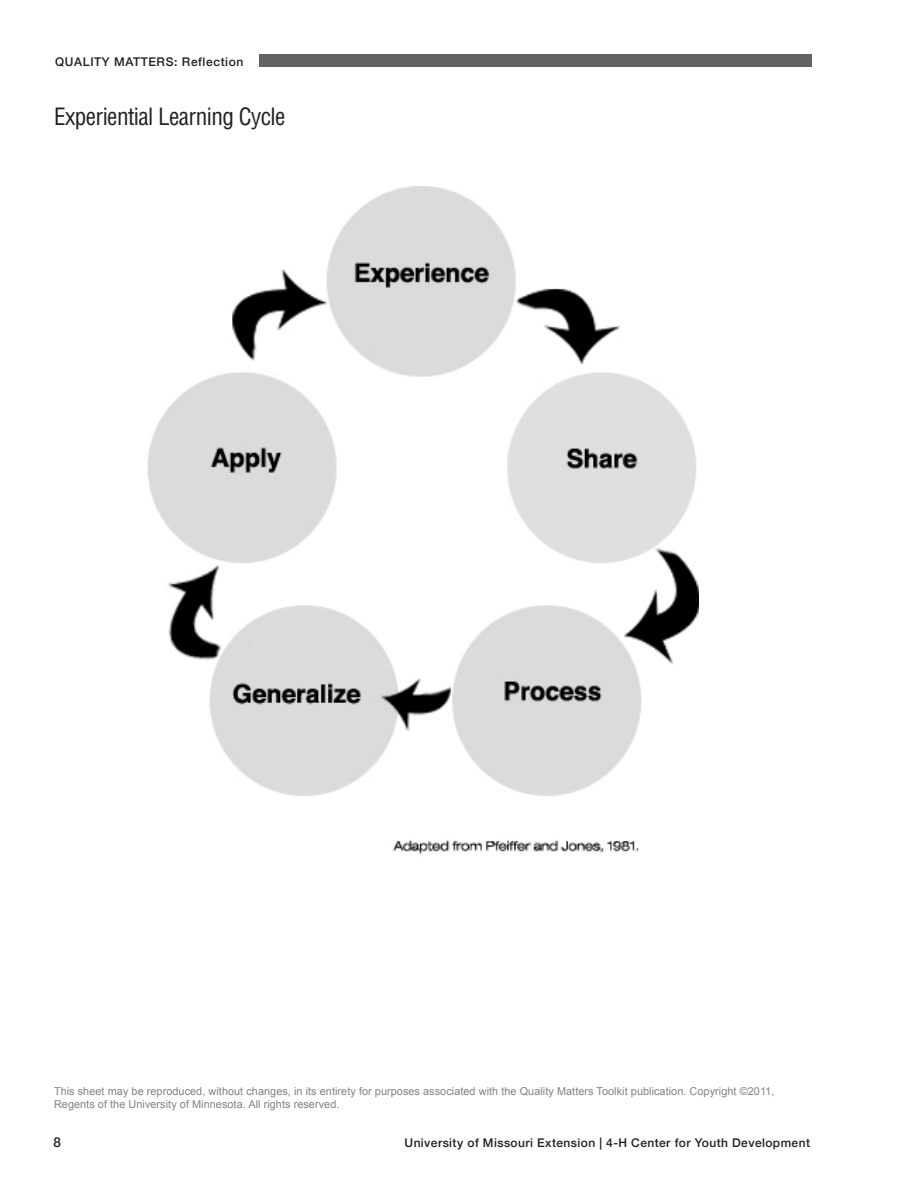
<style>
.page{position:relative;width:918px;height:1188px;background:#fff}
.page>*{position:absolute;margin:0;border:0;box-sizing:border-box;transform-origin:0 0}
.Header_1{font:condensed 23.25px "Helvetica LT Std";letter-spacing:-.025em;color:#231f20}
.t1{font:500 13.5px "Helvetica Neue";color:#231f20}
.t2{font:500 12px "Helvetica Neue";letter-spacing:.035em;color:#231f20}
.YWI_TK__footer_legal{font:10.8px/13px "Arial";letter-spacing:.005em;color:#808285}
</style>
<div class="page">
<div style="left:259px;top:54px;width:552px;height:12px;background:#636366"></div>
<img style="left:147px;top:187px;width:551px;height:667px">
<p class="t2" style="left:55px;top:52px;width:190px">QUALITY MATTERS: Reflection</p>
<p class="Header_1" style="left:54px;top:102px;width:233px">Experiential Learning Cycle</p>
<p class="YWI_TK__footer_legal" style="left:54px;top:1085px;width:722px">This sheet may be reproduced, without changes, in its entirety for purposes associated with the Quality Matters Toolkit publication. Copyright ©2011,<br>Regents of the University of Minnesota. All rights reserved.</p>
<p class="t1" style="left:54px;top:1132px;width:9px">8</p>
<p class="t2" style="left:405px;top:1133px;width:407px">University of Missouri Extension | 4-H Center for Youth Development</p>
</div>
